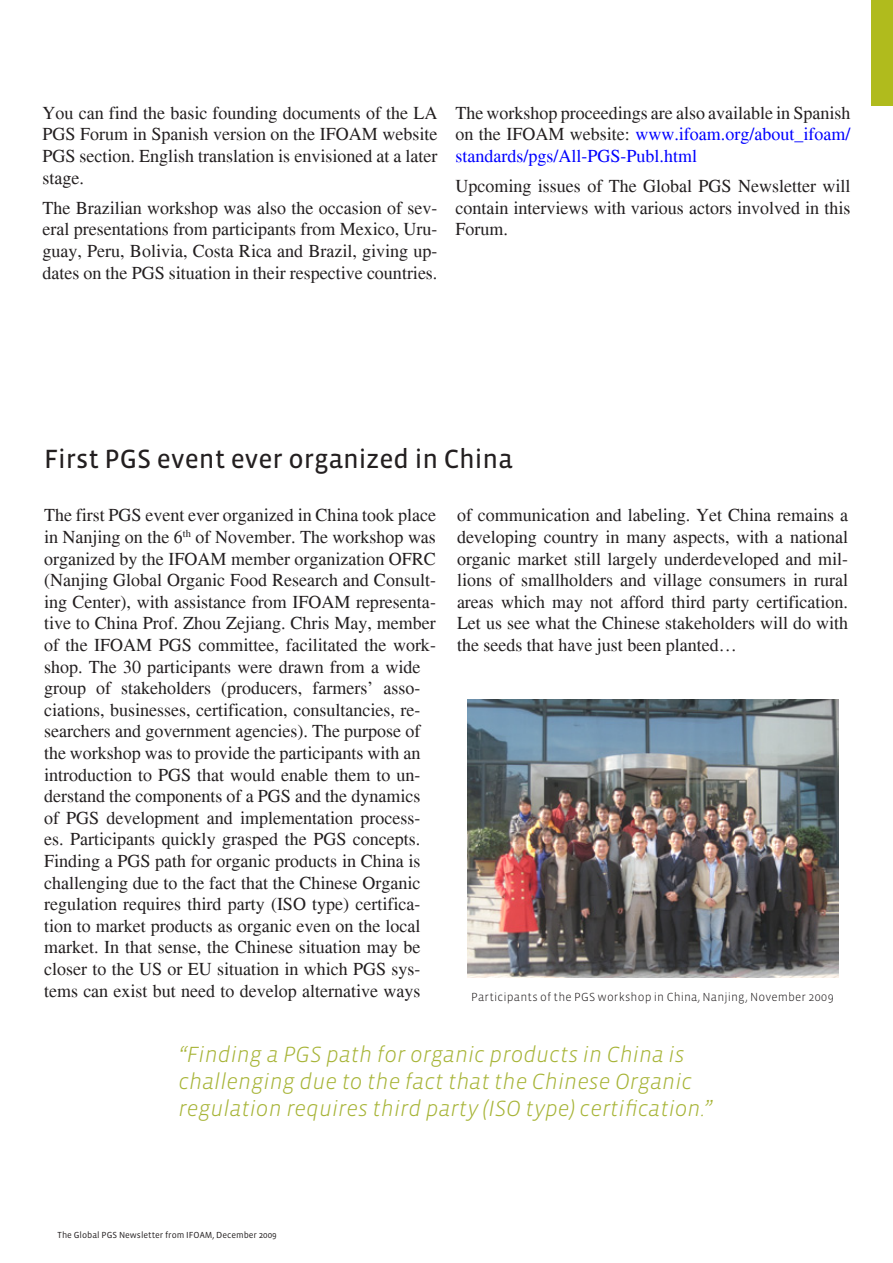
<style>
.page{position:relative;width:893px;height:1263px;background:#fff}
.page>*{position:absolute;margin:0;border:0;box-sizing:border-box;transform-origin:0 0}
._01-Article_Headline{font:27px "Vista Sans OT";color:#231f20}
.Quote_Stand_Alone{font:italic 300 22.5px/27px "Vista Sans OT";color:#a7b437}
._00-Text_body{font:18px/21.6px "Times";color:#231f20;text-align:justify}
._09-Caption{font:300 12px "Vista Sans OT";letter-spacing:.01em;color:#231f20}
.t1{font:9px "Vista Sans OT";color:#231f20}
.s1{color:#00f}
</style>
<div class="page">
<hr style="left:0;top:0;width:1px;height:106px;background:#b0bb1d">
<div style="left:872px;top:0;width:21px;height:106px;background:#b0bb1d"></div>
<img style="left:468px;top:699px;width:370px;height:278px">
<p class="_00-Text_body" style="left:43px;top:102px;width:396px">You can find the basic founding documents of the LA PGS Forum in Spanish version on the IFOAM website PGS section. English translation is envisioned at a later stage.</p>
<p class="_00-Text_body" style="left:43px;top:197px;width:396px">The Brazilian workshop was also the occasion of sev&shy;eral presentations from participants from Mexico, Uru&shy;guay, Peru, Bolivia, Costa Rica and Brazil, giving up&shy;dates on the PGS situation in their respective countries.</p>
<p class="_00-Text_body" style="left:455px;top:102px;width:396px">The workshop proceedings are also available in Spanish on the IFOAM website: <span class="s1">www.ifoam.org/about_ifoam/ standards/pgs/All-PGS-Publ.html</span></p>
<p class="_00-Text_body" style="left:455px;top:175px;width:396px">Upcoming issues of The Global PGS Newsletter will contain interviews with various actors involved in this Forum.</p>
<p class="_01-Article_Headline" style="left:44px;top:445px;width:470px">First PGS event ever organized in China</p>
<p class="_00-Text_body" style="left:44px;top:504px;width:393px;text-align:left">The first PGS event ever organized in China took place in Nanjing on the 6<sup>th</sup> of November. The workshop was organized by the IFOAM member organization OFRC (Nanjing Global Organic Food Research and Consult&shy;ing Center), with assistance from IFOAM representa&shy;tive to China Prof. Zhou Zejiang. Chris May, member of the IFOAM PGS committee, facilitated the work&shy;shop. The 30 participants were drawn from a wide group of stakeholders (producers, farmers’ asso&shy;ciations, businesses, certification, consultancies, re&shy;searchers and government agencies). The purpose of the workshop was to provide the participants with an introduction to PGS that would enable them to un&shy;derstand the components of a PGS and the dynamics of PGS development and implementation process&shy;es. Participants quickly grasped the PGS concepts.<br>Finding a PGS path for organic products in China is challenging due to the fact that the Chinese Organic regulation requires third party (ISO type) certifica&shy;tion to market products as organic even on the local market. In that sense, the Chinese situation may be closer to the US or EU situation in which PGS sys&shy;tems can exist but need to develop alternative ways</p>
<p class="_00-Text_body" style="left:457px;top:504px;width:393px">of communication and labeling. Yet China remains a developing country in many aspects, with a national organic market still largely underdeveloped and mil&shy;lions of smallholders and village consumers in rural areas which may not afford third party certification.<br>Let us see what the Chinese stakeholders will do with the seeds that have just been planted…</p>
<p class="_09-Caption" style="left:471px;top:991px;width:364px">Participants of the PGS workshop in China, Nanjing, November 2009</p>
<p class="Quote_Stand_Alone" style="left:178px;top:1041px;width:536px">“Finding a PGS path for organic products in China is challenging due to the fact that the Chinese Organic regulation requires third party (ISO type) certification.”</p>
<p class="t1" style="left:58px;top:1230px;width:221px">The Global PGS Newsletter from IFOAM, December 2009</p>
</div>
